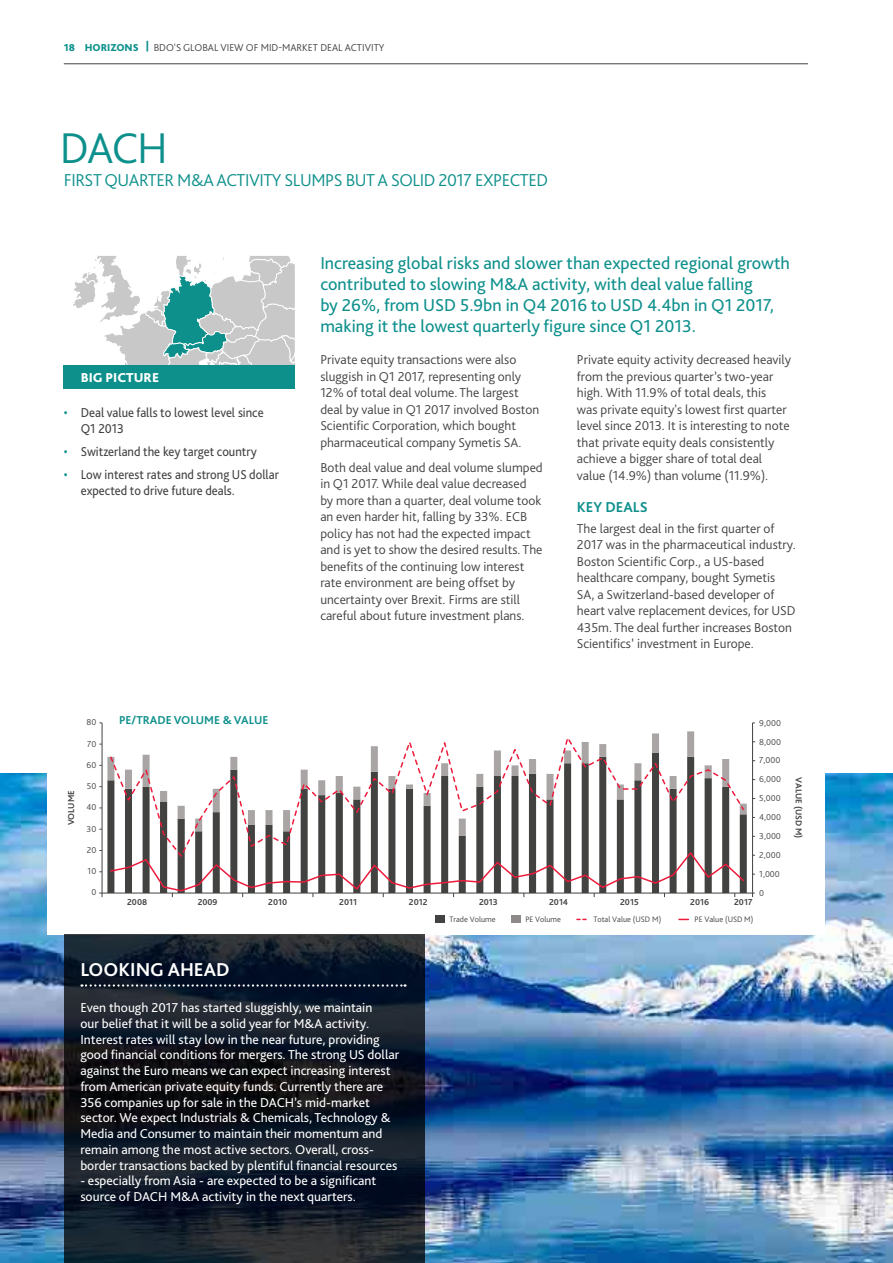
<style>
.page{position:relative;width:893px;height:1263px;background:#fff}
.page>*{position:absolute;margin:0;border:0;box-sizing:border-box;transform-origin:0 0}
.t1{font:300 45px "Bliss Pro";color:#0d908c}
.t2{font:700 19.5px "Bliss Pro";color:#fff}
.t3{font:18px/21px "Bliss Pro";color:#0d908c}
.t4{font:300 18px "Bliss Pro";letter-spacing:-.025em;color:#0d908c}
.t5{font:700 15px "Bliss Pro";color:#0d908c}
.t6{font:300 13.5px/16.5px "Bliss Pro";color:#424241}
.t7{font:13.5px/15.8px "Bliss Pro";color:#fff}
.t8{font:13.5px/16.5px "Bliss Pro";color:#424241;scale:.93 1}
.t9{font:800 13.5px "Bliss Pro";color:#fff}
.t10{font:700 12px "Bliss Pro";color:#0d908c}
.t11{font:300 10.5px "Bliss Pro";color:#424241}
.t12{font:300 9px "Bliss Pro";color:#424241}
.t13{font:700 9px "Bliss Pro";color:#424241}
.t14{font:300 8.25px "Bliss Pro";color:#424241}
.s1{font-weight:800;color:#0d908c}
.s2{color:#0d908c}
</style>
<div class="page">
<hr style="left:64px;top:63px;width:744px;height:1px;background:#424241">
<img style="left:0;top:774px;width:893px;height:489px">
<svg style="left:71px;top:63px;width:224px;height:302px"></svg>
<div style="left:47px;top:743px;width:777px;height:192px;background:#fff"></div>
<svg style="left:109px;top:734px;width:636px;height:116px"></svg>
<hr style="left:102px;top:723px;width:1px;height:170px;background:#424241">
<hr style="left:752px;top:723px;width:1px;height:170px;background:#424241">
<div style="left:435px;top:916px;width:9px;height:7px;background:#424241"></div>
<div style="left:511px;top:916px;width:10px;height:7px;background:#8d8988"></div>
<svg style="left:109px;top:850px;width:636px;height:47px"></svg>
<hr style="left:99px;top:893px;width:656px;height:1px;background:#424241">
<div style="left:64px;top:365px;width:231px;height:24px;background:#0d908c"></div>
<svg style="left:64px;top:935px;width:360px;height:328px;background:#121a26"></svg>
<svg style="left:81px;top:984px;width:325px;height:3px"></svg>
<p class="t11" style="left:64px;top:40px;width:322px"><span class="s1">18 HORIZONS |</span> BDO'S GLOBAL VIEW OF MID-MARKET DEAL ACTIVITY</p>
<h1 class="t1" style="left:60px;top:120px;width:109px">DACH</h1>
<h3 class="t4" style="left:64px;top:169px;width:486px">FIRST QUARTER M&amp;A ACTIVITY SLUMPS BUT A SOLID 2017 EXPECTED</h3>
<p class="t9" style="left:81px;top:369px;width:80px">BIG PICTURE</p>
<p class="t8" style="left:81px;top:403px;width:198px;text-indent:-17px"><span class="s2">•</span> Deal value falls to lowest level since<br>Q1 2013</p>
<p class="t8" style="left:64px;top:443px;width:209px"><span class="s2">•</span> Switzerland the key target country</p>
<p class="t8" style="left:81px;top:466px;width:215px;text-indent:-17px"><span class="s2">•</span> Low interest rates and strong US dollar expected to drive future deals.</p>
<p class="t13" style="left:66px;top:825px;width:36px;rotate:-90deg">VOLUME</p>
<p class="t12" style="left:86px;top:717px;width:11px">80</p>
<p class="t12" style="left:87px;top:738px;width:11px">70</p>
<p class="t12" style="left:87px;top:759px;width:11px">60</p>
<p class="t12" style="left:87px;top:780px;width:11px">50</p>
<p class="t12" style="left:86px;top:802px;width:11px">40</p>
<p class="t12" style="left:87px;top:823px;width:11px">30</p>
<p class="t12" style="left:87px;top:844px;width:11px">20</p>
<p class="t12" style="left:88px;top:865px;width:10px">10</p>
<p class="t12" style="left:91px;top:887px;width:6px">0</p>
<p class="t10" style="left:119px;top:713px;width:151px">PE/TRADE VOLUME &amp; VALUE</p>
<h3 class="t3" style="left:320px;top:252px;width:471px">Increasing global risks and slower than expected regional growth contributed to slowing M&amp;A activity, with deal value falling<br>by 26%, from USD 5.9bn in Q4 2016 to USD 4.4bn in Q1 2017, making it the lowest quarterly figure since Q1 2013.</h3>
<p class="t6" style="left:320px;top:351px;width:220px">Private equity transactions were also sluggish in Q1 2017, representing only 12% of total deal volume. The largest deal by value in Q1 2017 involved Boston Scientific Corporation, which bought pharmaceutical company Symetis SA.</p>
<p class="t6" style="left:320px;top:459px;width:224px">Both deal value and deal volume slumped in Q1 2017. While deal value decreased<br>by more than a quarter, deal volume took an even harder hit, falling by 33%. ECB policy has not had the expected impact and is yet to show the desired results. The benefits of the continuing low interest rate environment are being offset by uncertainty over Brexit. Firms are still careful about future investment plans.</p>
<p class="t6" style="left:577px;top:351px;width:216px">Private equity activity decreased heavily from the previous quarter’s two-year high. With 11.9% of total deals, this<br>was private equity's lowest first quarter level since 2013. It is interesting to note that private equity deals consistently achieve a bigger share of total deal value (14.9%) than volume (11.9%).</p>
<p class="t5" style="left:577px;top:497px;width:72px">KEY DEALS</p>
<p class="t6" style="left:577px;top:519px;width:220px">The largest deal in the first quarter of 2017 was in the pharmaceutical industry.<br>Boston Scientific Corp., a US-based healthcare company, bought Symetis SA, a Switzerland-based developer of heart valve replacement devices, for USD 435m. The deal further increases Boston Scientifics’ investment in Europe.</p>
<p class="t12" style="left:759px;top:717px;width:23px">9,000</p>
<p class="t12" style="left:759px;top:736px;width:23px">8,000</p>
<p class="t12" style="left:759px;top:755px;width:23px">7,000</p>
<p class="t12" style="left:759px;top:774px;width:23px">6,000</p>
<p class="t12" style="left:759px;top:793px;width:23px">5,000</p>
<p class="t12" style="left:759px;top:811px;width:23px">4,000</p>
<p class="t12" style="left:759px;top:830px;width:23px">3,000</p>
<p class="t12" style="left:759px;top:849px;width:23px">2,000</p>
<p class="t12" style="left:759px;top:868px;width:22px">1,000</p>
<p class="t12" style="left:759px;top:887px;width:6px">0</p>
<p class="t13" style="left:804px;top:777px;width:63px;rotate:90deg">VALUE (USD M)</p>
<p class="t13" style="left:127px;top:896px;width:22px">2008</p>
<p class="t13" style="left:198px;top:896px;width:21px">2009</p>
<p class="t13" style="left:268px;top:896px;width:20px">2010</p>
<p class="t13" style="left:339px;top:896px;width:19px">2011</p>
<p class="t13" style="left:409px;top:896px;width:20px">2012</p>
<p class="t13" style="left:479px;top:896px;width:20px">2013</p>
<p class="t13" style="left:549px;top:896px;width:21px">2014</p>
<p class="t13" style="left:620px;top:896px;width:20px">2015</p>
<p class="t13" style="left:690px;top:896px;width:20px">2016</p>
<p class="t13" style="left:734px;top:896px;width:20px">2017</p>
<h2 class="t2" style="left:80px;top:957px;width:151px">LOOKING AHEAD</h2>
<p class="t7" style="left:80px;top:999px;width:320px">Even though 2017 has started sluggishly, we maintain<br>our belief that it will be a solid year for M&amp;A activity.<br>Interest rates will stay low in the near future, providing good financial conditions for mergers. The strong US dollar against the Euro means we can expect increasing interest from American private equity funds. Currently there are 356 companies up for sale in the DACH’s mid-market sector. We expect Industrials &amp; Chemicals, Technology &amp; Media and Consumer to maintain their momentum and remain among the most active sectors. Overall, cross&shy;border transactions backed by plentiful financial resources</p>
<p class="t7" style="left:80px;top:1173px;width:298px">- especially from Asia - are expected to be a significant source of DACH M&amp;A activity in the next quarters.</p>
<p class="t14" style="left:449px;top:914px;width:48px">Trade Volume</p>
<p class="t14" style="left:525px;top:914px;width:37px">PE Volume</p>
<p class="t14" style="left:593px;top:914px;width:69px">Total Value (USD M)</p>
<p class="t14" style="left:695px;top:914px;width:60px">PE Value (USD M)</p>
</div>
